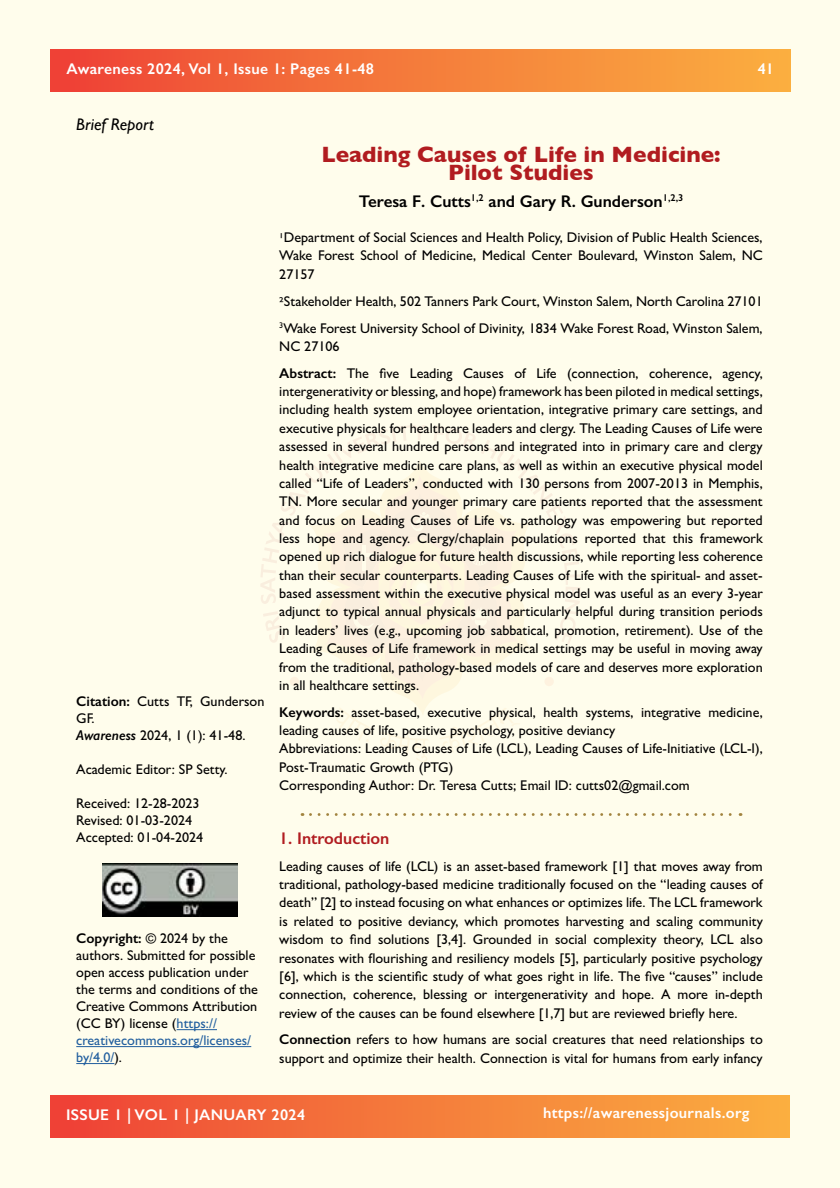
<style>
.page{position:relative;width:840px;height:1188px;background:#fffdec}
.page>*{position:absolute;margin:0;border:0;box-sizing:border-box;transform-origin:0 0}
.t1{font:700 22.65px/18.3px "Gill Sans";color:#b11c20;text-align:center}
.t2{font:600 16.95px "Gill Sans";color:#000}
.t3{font:600 16.95px "Gill Sans";color:#b11c20}
.t4{font:italic 500 16.95px "Gill Sans";color:#000}
.t5{font:600 15.6px "Gill Sans";letter-spacing:.02em;color:#fff}
.t6{font:500 14.1px/18.3px "Gill Sans";color:#000}
.s1{font-weight:600}
.s2{font-weight:600;font-style:italic}
.s3{color:#215e9e}
</style>
<div class="page">
<svg style="left:261px;top:425px;width:319px;height:337px"></svg>
<div style="left:51px;top:50px;width:739px;height:41px;background:linear-gradient(to right,#ee4336,#fbb140)"></div>
<hr style="left:177px;top:1029px;width:40px;height:1px;background:#215e9e">
<hr style="left:76px;top:1046px;width:175px;height:1px;background:#215e9e">
<hr style="left:76px;top:1063px;width:38px;height:1px;background:#215e9e">
<div style="left:50px;top:1095px;width:740px;height:42px;background:linear-gradient(to right,#ee4336,#fbb140)"></div>
<img style="left:103px;top:864px;width:135px;height:53px">
<svg style="left:310px;top:813px;width:431px;height:3px"></svg>
<p class="t5" style="left:66px;top:59px;width:309px">Awareness 2024, Vol 1, Issue 1: Pages 41-48</p>
<p class="t5" style="left:758px;top:59px;width:18px">41</p>
<p class="t4" style="left:76px;top:114px;width:79px">Brief Report</p>
<p class="t6" style="left:76px;top:693px;width:190px;line-height:17px"><span class="s1">Citation:</span> Cutts TF, Gunderson<br>GF.<br><span class="s2">Awareness</span> 2024, 1 (1): 41-48.</p>
<p class="t6" style="left:76px;top:760px;width:153px">Academic Editor: SP Setty.</p>
<p class="t6" style="left:76px;top:794px;width:128px;line-height:17px">Received: 12-28-2023<br>Revised: 01-03-2024<br>Accepted: 01-04-2024</p>
<p class="t6" style="left:76px;top:930px;width:183px;line-height:17px"><span class="s1">Copyright:</span> © 2024 by the authors. Submitted for possible open access publication under the terms and conditions of the<br>Creative Commons Attribution (CC BY) license (<span class="s3">https:// creativecommons.org/licenses/ by/4.0/</span>).</p>
<h1 class="t1" style="left:321px;top:144px;width:401px">Leading Causes of Life in Medicine:<br>Pilot Studies</h1>
<p class="t2" style="left:359px;top:191px;width:326px">Teresa F. Cutts<sup>1,2</sup> and Gary R. Gunderson<sup>1,2,3</sup></p>
<p class="t6" style="left:279px;top:228px;width:485px;text-align:justify">¹Department of Social Sciences and Health Policy, Division of Public Health Sciences, Wake Forest School of Medicine, Medical Center Boulevard, Winston Salem, NC 27157</p>
<p class="t6" style="left:279px;top:287px;width:485px;line-height:26.8px">²Stakeholder Health, 502 Tanners Park Court, Winston Salem, North Carolina 27101<br><sup>3</sup>Wake Forest University School of Divinity, 1834 Wake Forest Road, Winston Salem,</p>
<p class="t6" style="left:279px;top:333px;width:485px;line-height:26.8px">NC 27106<br><span class="s1">Abstract:</span> The five Leading Causes of Life (connection, coherence, agency,</p>
<p class="t6" style="left:279px;top:382px;width:485px;text-align:justify">intergenerativity or blessing, and hope) framework has been piloted in medical settings, including health system employee orientation, integrative primary care settings, and executive physicals for healthcare leaders and clergy. The Leading Causes of Life were assessed in several hundred persons and integrated into in primary care and clergy health integrative medicine care plans, as well as within an executive physical model called “Life of Leaders”, conducted with 130 persons from 2007-2013 in Memphis, TN. More secular and younger primary care patients reported that the assessment and focus on Leading Causes of Life vs. pathology was empowering but reported less hope and agency. Clergy/chaplain populations reported that this framework opened up rich dialogue for future health discussions, while reporting less coherence than their secular counterparts. Leading Causes of Life with the spiritual- and asset&shy;based assessment within the executive physical model was useful as an every 3-year adjunct to typical annual physicals and particularly helpful during transition periods in leaders’ lives (e.g., upcoming job sabbatical, promotion, retirement). Use of the Leading Causes of Life framework in medical settings may be useful in moving away from the traditional, pathology-based models of care and deserves more exploration in all healthcare settings.</p>
<p class="t6" style="left:279px;top:703px;width:485px"><span class="s1">Keywords:</span> asset-based, executive physical, health systems, integrative medicine, leading causes of life, positive psychology, positive deviancy<br>Abbreviations: Leading Causes of Life (LCL), Leading Causes of Life-Initiative (LCL-I), Post-Traumatic Growth (PTG)<br>Corresponding Author: Dr. Teresa Cutts; Email ID: cutts02@gmail.com</p>
<p class="t3" style="left:279px;top:828px;width:112px">1. Introduction</p>
<p class="t6" style="left:279px;top:857px;width:485px;text-align:justify">Leading causes of life (LCL) is an asset-based framework [1] that moves away from traditional, pathology-based medicine traditionally focused on the “leading causes of death” [2] to instead focusing on what enhances or optimizes life. The LCL framework is related to positive deviancy, which promotes harvesting and scaling community wisdom to find solutions [3,4]. Grounded in social complexity theory, LCL also resonates with flourishing and resiliency models [5], particularly positive psychology [6], which is the scientific study of what goes right in life. The five “causes” include connection, coherence, blessing or intergenerativity and hope. A more in-depth review of the causes can be found elsewhere [1,7] but are reviewed briefly here.</p>
<p class="t6" style="left:279px;top:1030px;width:485px"><span class="s1">Connection</span> refers to how humans are social creatures that need relationships to support and optimize their health. Connection is vital for humans from early infancy</p>
<p class="t5" style="left:66px;top:1105px;width:241px">ISSUE 1 | VOL 1 | JANUARY 2024</p>
<p class="t5" style="left:543px;top:1103px;width:208px">https://awarenessjournals.org</p>
</div>
